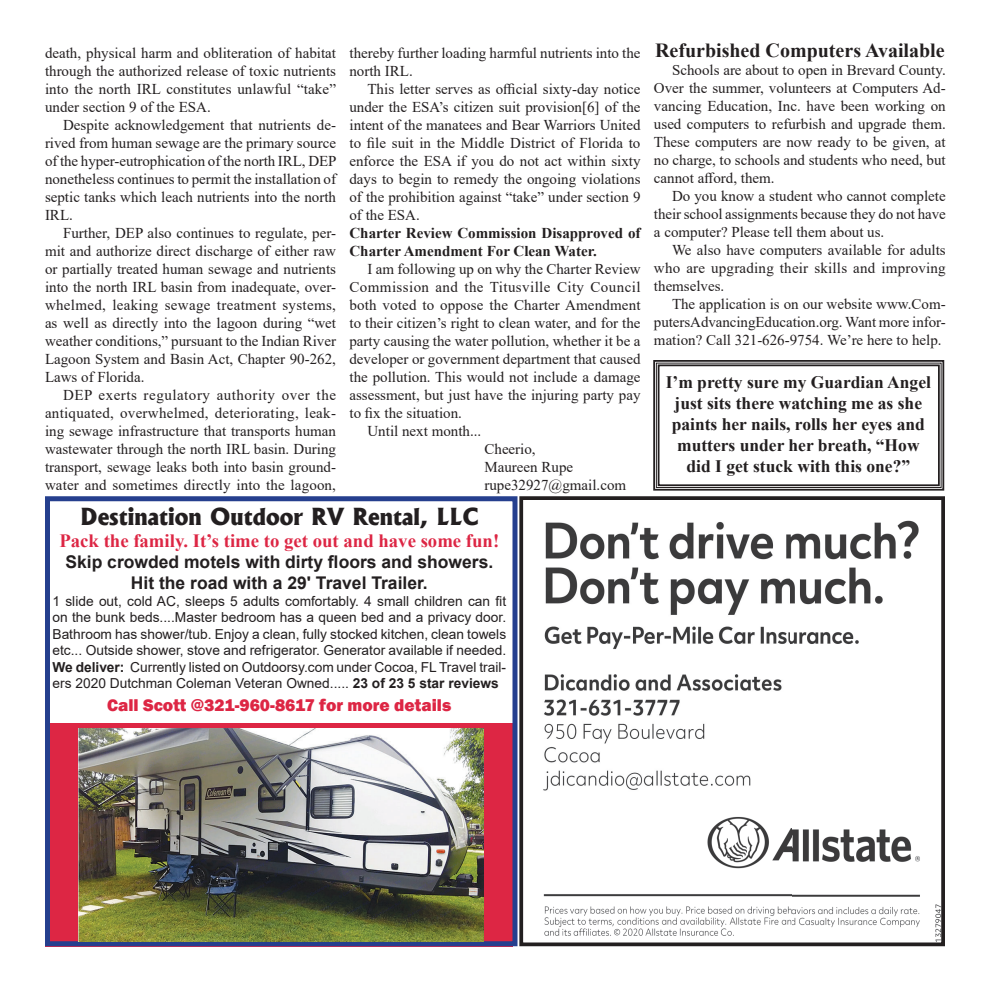
<style>
.page{position:relative;width:990px;height:990px;background:#fff}
.page>*{position:absolute;margin:0;border:0;box-sizing:border-box;transform-origin:0 0}
.t1{font:800 22.5px "Albertus";color:#231f20}
.t2{font:700 20px "Times New Roman";color:#231f20}
.t3{font:700 18.75px "Times New Roman";color:#dd2644}
.t4{font:700 17.5px/21px "Times New Roman";color:#231f20;text-align:center}
.t5{font:700 17.5px/21px "Arial";color:#231f20;text-align:center}
.t6{font:800 17.5px "Franklin Gothic";color:#dd2644}
.t7{font:15px/18px "Times New Roman";color:#231f20;text-align:justify}
.t8{font:700 15px/18px "Times New Roman";color:#231f20}
.t9{font:15px "Times New Roman";letter-spacing:.03em;color:#231f20}
.t10{font:13.75px/16.5px "Arial";color:#231f20;text-align:justify}
.s1{font-weight:700}
</style>
<div class="page">
<div style="left:45px;top:723px;width:468px;height:223px;background:#dd2644"></div>
<img style="left:543px;top:520px;width:397px;height:421px">
<div style="left:519px;top:496px;width:426px;height:450px;border:4px solid #231f20"></div>
<div style="left:45px;top:496px;width:473px;height:450px;border:5px solid #253f8e"></div>
<img style="left:79px;top:729px;width:405px;height:212px">
<svg style="left:653px;top:360px;width:292px;height:131px"></svg>
<div style="left:656px;top:363px;width:286px;height:125px;border:1px solid #231f20"></div>
<div style="left:658px;top:364px;width:282px;height:122px;border:2px solid #231f20"></div>
<p class="t7" style="left:45px;top:44px;width:293px">death, physical harm and obliteration of habitat through the authorized release of toxic nutrients into the north IRL constitutes unlawful “take” under section 9 of the ESA.</p>
<p class="t7" style="left:45px;top:116px;width:293px;text-indent:18px">Despite acknowledgement that nutrients de&shy;rived from human sewage are the primary source of the hyper-eutrophication of the north IRL, DEP nonetheless continues to permit the installation of septic tanks which leach nutrients into the north IRL.</p>
<p class="t7" style="left:45px;top:224px;width:293px;text-indent:18px">Further, DEP also continues to regulate, per&shy;mit and authorize direct discharge of either raw or partially treated human sewage and nutrients into the north IRL basin from inadequate, over&shy;whelmed, leaking sewage treatment systems, as well as directly into the lagoon during “wet weather conditions,” pursuant to the Indian River Lagoon System and Basin Act, Chapter 90-262, Laws of Florida.</p>
<p class="t7" style="left:45px;top:386px;width:293px;text-indent:18px">DEP exerts regulatory authority over the antiquated, overwhelmed, deteriorating, leak&shy;ing sewage infrastructure that transports human wastewater through the north IRL basin. During transport, sewage leaks both into basin ground&shy;water and sometimes directly into the lagoon,</p>
<p class="t7" style="left:349px;top:44px;width:293px">thereby further loading harmful nutrients into the north IRL.</p>
<p class="t7" style="left:349px;top:80px;width:293px;text-indent:18px">This letter serves as official sixty-day notice under the ESA’s citizen suit provision[6] of the intent of the manatees and Bear Warriors United to file suit in the Middle District of Florida to enforce the ESA if you do not act within sixty days to begin to remedy the ongoing violations of the prohibition against “take” under section 9 of the ESA.</p>
<p class="t8" style="left:349px;top:224px;width:292px">Charter Review Commission Disapproved of<br>Charter Amendment For Clean Water.</p>
<p class="t7" style="left:368px;top:260px;width:275px">I am following up on why the Charter Review</p>
<p class="t9" style="left:349px;top:279px;width:293px">Commission and the Titusville City Council</p>
<p class="t7" style="left:349px;top:296px;width:293px">both voted to oppose the Charter Amendment</p>
<p class="t7" style="left:349px;top:314px;width:293px">to their citizen’s right to clean water, and for the</p>
<p class="t7" style="left:349px;top:332px;width:293px">party causing the water pollution, whether it be a</p>
<p class="t7" style="left:349px;top:350px;width:293px">developer or government department that caused</p>
<p class="t7" style="left:349px;top:368px;width:293px">the pollution. This would not include a damage</p>
<p class="t7" style="left:349px;top:386px;width:293px">assessment, but just have the injuring party pay</p>
<p class="t7" style="left:349px;top:404px;width:114px">to fix the situation.</p>
<p class="t7" style="left:368px;top:422px;width:115px">Until next month...</p>
<p class="t7" style="left:485px;top:440px;width:53px">Cheerio,</p>
<p class="t7" style="left:485px;top:458px;width:90px">Maureen Rupe</p>
<p class="t7" style="left:485px;top:476px;width:143px">rupe32927@gmail.com</p>
<h1 class="t1" style="left:80px;top:502px;width:400px">Destination Outdoor RV Rental, LLC</h1>
<p class="t3" style="left:59px;top:530px;width:441px">Pack the family. It’s time to get out and have some fun!</p>
<p class="t5" style="left:65px;top:552px;width:429px">Skip crowded motels with dirty floors and showers.<br>Hit the road with a 29' Travel Trailer.</p>
<p class="t10" style="left:52px;top:593px;width:455px">1 slide out, cold AC, sleeps 5 adults comfortably. 4 small children can fit on the bunk beds....Master bedroom has a queen bed and a privacy door.<br>Bathroom has shower/tub. Enjoy a clean, fully stocked kitchen, clean towels etc... Outside shower, stove and refrigerator. Generator available if needed.<br><span class="s1">We deliver:</span> Currently listed on Outdoorsy.com under Cocoa, FL Travel trail&shy;ers 2020 Dutchman Coleman Veteran Owned..... <span class="s1">23 of 23 5 star reviews</span></p>
<p class="t6" style="left:107px;top:695px;width:346px">Call Scott @321-960-8617 for more details</p>
<h2 class="t2" style="left:655px;top:39px;width:291px">Refurbished Computers Available</h2>
<p class="t7" style="left:654px;top:61px;width:293px;text-indent:18px">Schools are about to open in Brevard County.<br>Over the summer, volunteers at Computers Ad&shy;vancing Education, Inc. have been working on used computers to refurbish and upgrade them.<br>These computers are now ready to be given, at no charge, to schools and students who need, but cannot afford, them.</p>
<p class="t7" style="left:654px;top:187px;width:293px;text-indent:18px">Do you know a student who cannot complete their school assignments because they do not have a computer? Please tell them about us.</p>
<p class="t7" style="left:654px;top:241px;width:293px;text-indent:18px">We also have computers available for adults who are upgrading their skills and improving themselves.</p>
<p class="t7" style="left:654px;top:295px;width:293px;text-indent:18px">The application is on our website www.Com&shy;putersAdvancingEducation.org. Want more infor&shy;mation? Call 321-626-9754. We’re here to help.</p>
<p class="t4" style="left:666px;top:372px;width:267px">I’m pretty sure my Guardian Angel just sits there watching me as she paints her nails, rolls her eyes and mutters under her breath, “How did I get stuck with this one?”</p>
</div>
